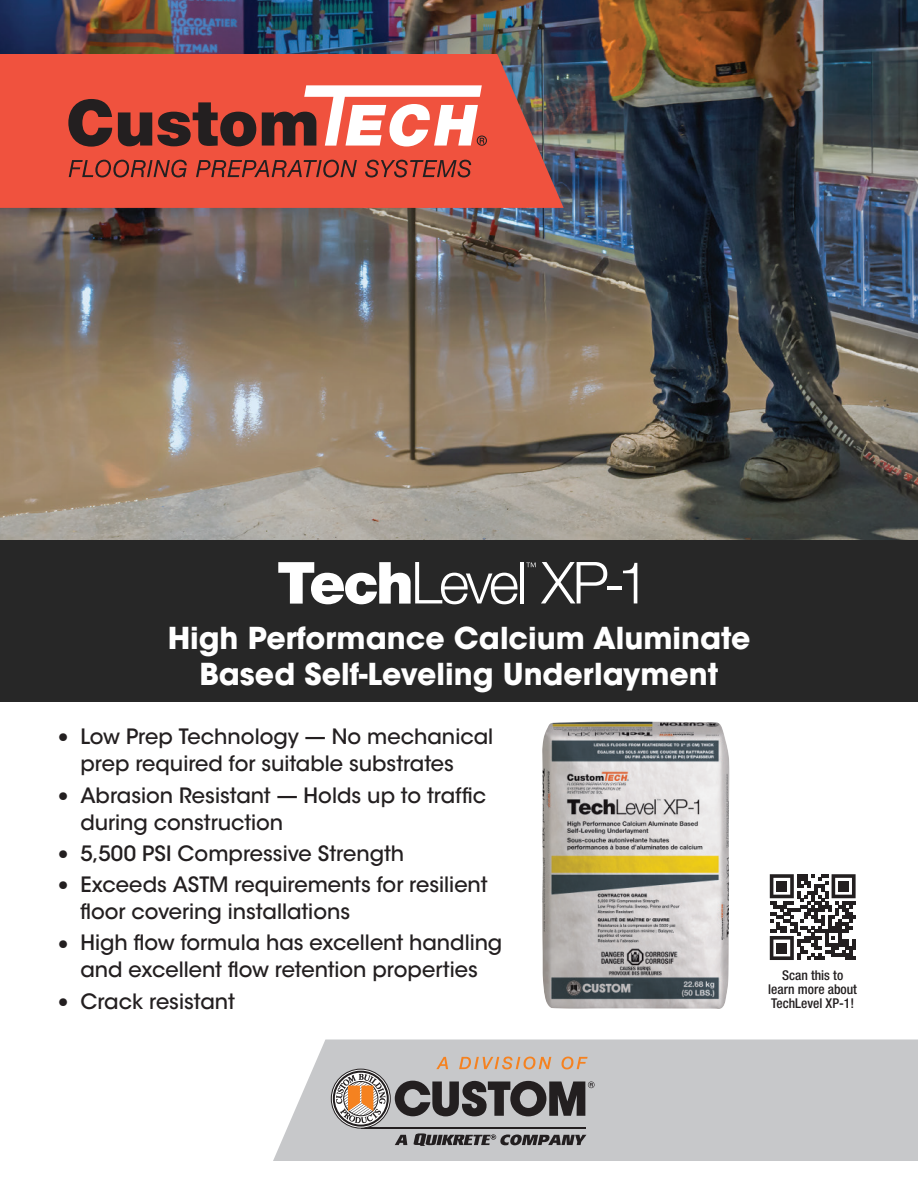
<style>
.page{position:relative;width:918px;height:1188px;background:#fff}
.page>*{position:absolute;margin:0;border:0;box-sizing:border-box;transform-origin:0 0}
.t1{font:700 30px/36px "ITC Avant Garde Std";color:#fff;text-align:center}
.t2{font:500 21px/27px "ITC Avant Garde Std";color:#231f20}
.t3{font:500 condensed 13.5px/14.2px "Helvetica Neue LT Std";color:#231f20;text-align:center}
.s1{font-size:31.5px}
</style>
<div class="page">
<img style="left:0;top:0;width:918px;height:540px">
<svg style="left:0;top:54px;width:564px;height:154px;fill:#f0523e"></svg>
<svg style="left:68px;top:99px;width:44px;height:48px"></svg>
<svg style="left:118px;top:102px;width:138px;height:44px"></svg>
<svg style="left:262px;top:85px;width:225px;height:62px"></svg>
<svg style="left:69px;top:160px;width:118px;height:18px"></svg>
<svg style="left:196px;top:160px;width:161px;height:18px"></svg>
<svg style="left:365px;top:160px;width:106px;height:18px"></svg>
<div style="left:0;top:540px;width:918px;height:162px;background:#272727"></div>
<svg style="left:278px;top:562px;width:240px;height:42px"></svg>
<hr style="left:520px;top:562px;width:4px;height:41px;background:#fff">
<hr style="left:608px;top:586px;width:14px;height:3px;background:#fff">
<svg style="left:623px;top:563px;width:14px;height:40px"></svg>
<svg style="left:526px;top:562px;width:81px;height:41px"></svg>
<div style="left:273px;top:1040px;width:645px;height:121px;background:#c7c8ca"></div>
<svg style="left:436px;top:1057px;width:12px;height:12px"></svg>
<svg style="left:459px;top:1057px;width:92px;height:12px"></svg>
<svg style="left:562px;top:1057px;width:26px;height:12px"></svg>
<hr style="left:361px;top:1127px;width:224px;height:1px;background:#231f20">
<svg style="left:331px;top:1069px;width:59px;height:59px"></svg>
<div style="left:331px;top:1069px;width:60px;height:59px;border:1px solid #231f20;border-radius:50%"></div>
<svg style="left:395px;top:1081px;width:200px;height:35px"></svg>
<div style="left:333px;top:1071px;width:56px;height:56px;border:2px solid #231f20;border-radius:50%"></div>
<svg style="left:336px;top:1074px;width:49px;height:49px"></svg>
<svg style="left:395px;top:1135px;width:12px;height:10px"></svg>
<svg style="left:414px;top:1133px;width:172px;height:13px"></svg>
<img style="left:542px;top:722px;width:187px;height:287px">
<svg style="left:770px;top:874px;width:86px;height:86px"></svg>
<div style="left:777px;top:881px;width:10px;height:10px;background:#231f20"></div>
<div style="left:838px;top:881px;width:11px;height:10px;background:#231f20"></div>
<div style="left:777px;top:943px;width:10px;height:10px;background:#231f20"></div>
<p class="t1" style="left:168px;top:620px;width:584px">High Performance Calcium Aluminate<br>Based Self-Leveling Underlayment</p>
<p class="t2" style="left:80px;top:723px;width:414px;text-indent:-26px"><span class="s1">•</span> Low Prep Technology — No mechanical prep required for suitable substrates</p>
<p class="t2" style="left:80px;top:782px;width:407px;text-indent:-26px"><span class="s1">•</span> Abrasion Resistant — Holds up to traffic during construction</p>
<p class="t2" style="left:54px;top:840px;width:352px"><span class="s1">•</span> 5,500 PSI Compressive Strength</p>
<p class="t2" style="left:80px;top:871px;width:409px;text-indent:-26px"><span class="s1">•</span> Exceeds ASTM requirements for resilient floor covering installations</p>
<p class="t2" style="left:54px;top:929px;width:450px;text-align:center"><span class="s1">•</span> High flow formula has excellent handling and excellent flow retention properties</p>
<p class="t2" style="left:54px;top:988px;width:182px"><span class="s1">•</span> Crack resistant</p>
<p class="t3" style="left:768px;top:968px;width:90px">Scan this to learn more about<br>TechLevel XP-1!</p>
</div>
